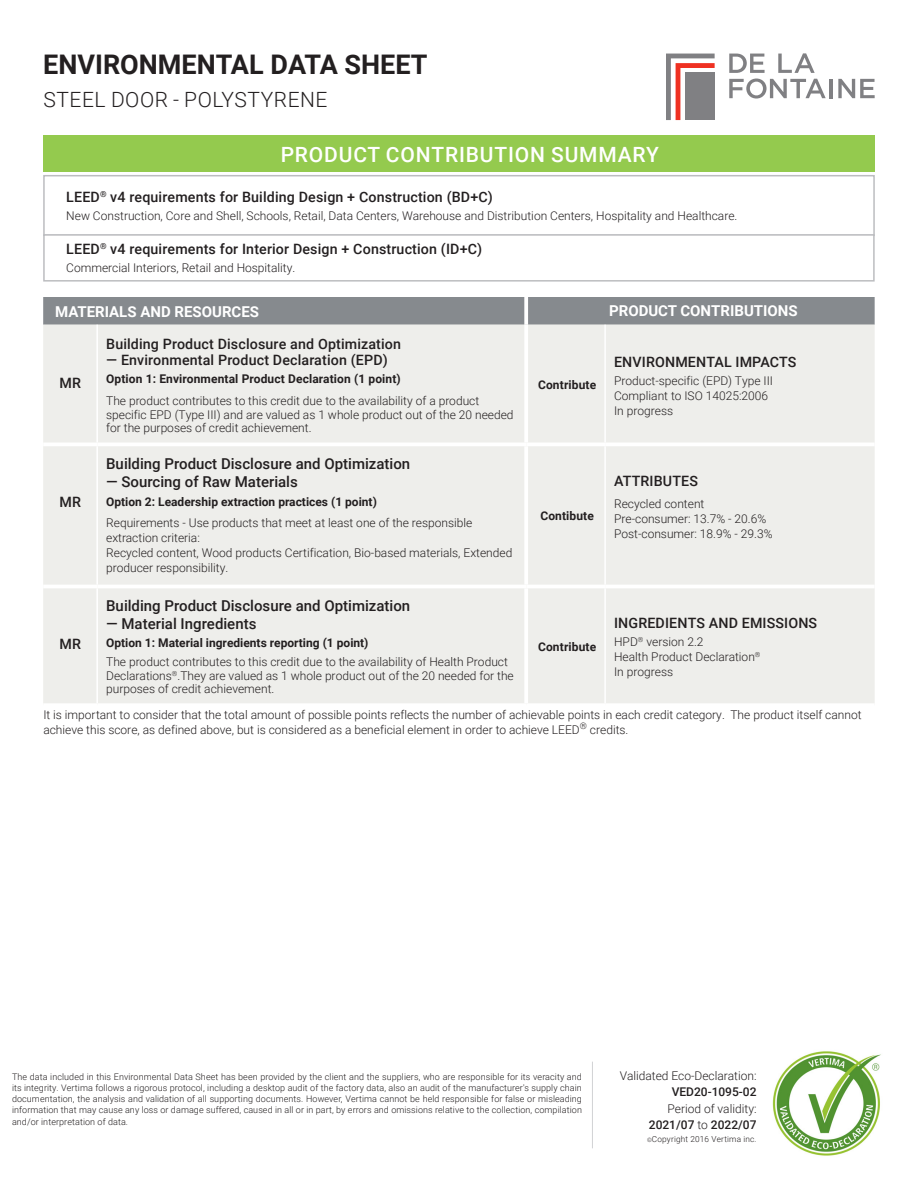
<style>
.page{position:relative;width:918px;height:1188px;background:#fff}
.page>*{position:absolute;margin:0;border:0;box-sizing:border-box;transform-origin:0 0}
.t1{font:700 27px "Roboto";color:#231f20}
.t2{font:500 21px "Roboto";letter-spacing:.04em;color:#fff}
.t3{font:300 21px "Roboto";letter-spacing:.025em;color:#231f20}
.t4{font:500 15px "Roboto";color:#231f20}
.t5{font:700 15px "Roboto";color:#fff}
.t6{font:500 14.25px "Roboto";letter-spacing:.01em;color:#231f20}
.t7{font:300 12px/15px "Roboto";color:#231f20}
.t8{font:700 12px "Roboto";color:#231f20}
.t9{font:500 12px "Roboto";color:#231f20}
.t10{font:300 9px/11.2px "Roboto";letter-spacing:.01em;color:#231f20;text-align:justify}
.t11{font:300 8.25px "Roboto";letter-spacing:.02em;color:#231f20}
.s1{font-weight:500}
.s2{font-size:6px}
</style>
<div class="page">
<img style="left:772px;top:1051px;width:109px;height:105px">
<div style="left:43px;top:175px;width:832px;height:61px;border:2px solid #bcbdc0"></div>
<div style="left:43px;top:234px;width:832px;height:48px;border:2px solid #bcbdc0"></div>
<div style="left:43px;top:135px;width:832px;height:37px;background:#94ca4e"></div>
<hr style="left:592px;top:1062px;width:1px;height:86px;background:#d1d2d4">
<div style="left:43px;top:297px;width:832px;height:28px;background:#868a8e"></div>
<div style="left:43px;top:325px;width:832px;height:378px;background:#eeeeeb"></div>
<hr style="left:96px;top:325px;width:2px;height:118px;background:#fff">
<hr style="left:96px;top:446px;width:2px;height:139px;background:#fff">
<hr style="left:96px;top:588px;width:2px;height:115px;background:#fff">
<hr style="left:604px;top:325px;width:2px;height:118px;background:#fff">
<hr style="left:604px;top:446px;width:2px;height:139px;background:#fff">
<hr style="left:604px;top:588px;width:2px;height:115px;background:#fff">
<svg style="left:524px;top:297px;width:4px;height:28px"></svg>
<hr style="left:524px;top:325px;width:4px;height:118px;background:#fff">
<hr style="left:524px;top:446px;width:4px;height:139px;background:#fff">
<hr style="left:524px;top:588px;width:4px;height:115px;background:#fff">
<hr style="left:43px;top:443px;width:54px;height:3px;background:#fff">
<hr style="left:97px;top:443px;width:429px;height:3px;background:#fff">
<hr style="left:526px;top:443px;width:79px;height:3px;background:#fff">
<hr style="left:605px;top:443px;width:270px;height:3px;background:#fff">
<hr style="left:43px;top:585px;width:54px;height:3px;background:#fff">
<hr style="left:97px;top:585px;width:429px;height:3px;background:#fff">
<hr style="left:526px;top:585px;width:79px;height:3px;background:#fff">
<hr style="left:605px;top:585px;width:270px;height:3px;background:#fff">
<svg style="left:729px;top:54px;width:36px;height:19px"></svg>
<svg style="left:778px;top:53px;width:37px;height:20px"></svg>
<svg style="left:729px;top:79px;width:97px;height:20px"></svg>
<hr style="left:830px;top:79px;width:3px;height:19px;background:#808083">
<svg style="left:838px;top:79px;width:37px;height:19px"></svg>
<svg style="left:666px;top:54px;width:49px;height:66px"></svg>
<h1 class="t1" style="left:43px;top:46px;width:386px">ENVIRONMENTAL DATA SHEET</h1>
<h2 class="t3" style="left:44px;top:85px;width:285px">STEEL DOOR - POLYSTYRENE</h2>
<h2 class="t2" style="left:281px;top:140px;width:380px">PRODUCT CONTRIBUTION SUMMARY</h2>
<p class="t6" style="left:66px;top:187px;width:428px">LEED<sup>®</sup> v4 requirements for Building Design + Construction (BD+C)</p>
<p class="t7" style="left:66px;top:207px;width:673px">New Construction, Core and Shell, Schools, Retail, Data Centers, Warehouse and Distribution Centers, Hospitality and Healthcare.</p>
<p class="t6" style="left:66px;top:239px;width:417px">LEED<sup>®</sup> v4 requirements for Interior Design + Construction (ID+C)</p>
<p class="t7" style="left:66px;top:260px;width:231px">Commercial Interiors, Retail and Hospitality.</p>
<p class="t5" style="left:55px;top:301px;width:205px">MATERIALS AND RESOURCES</p>
<p class="t5" style="left:609px;top:301px;width:190px">PRODUCT CONTRIBUTIONS</p>
<p class="t6" style="left:59px;top:373px;width:23px">MR</p>
<p class="t6" style="left:59px;top:492px;width:23px">MR</p>
<p class="t6" style="left:106px;top:334px;width:296px">Building Product Disclosure and Optimization</p>
<p class="t6" style="left:106px;top:350px;width:283px">— Environmental Product Declaration (EPD)</p>
<p class="t8" style="left:106px;top:370px;width:296px">Option 1: Environmental Product Declaration (1 point)</p>
<p class="t7" style="left:106px;top:394px;width:409px;line-height:13.5px">The product contributes to this credit due to the availability of a product specific EPD (Type III) and are valued as 1 whole product out of the 20 needed for the purposes of credit achievement.</p>
<p class="t4" style="left:106px;top:453px;width:306px">Building Product Disclosure and Optimization</p>
<p class="t4" style="left:106px;top:471px;width:193px">— Sourcing of Raw Materials</p>
<p class="t8" style="left:106px;top:494px;width:272px">Option 2: Leadership extraction practices (1 point)</p>
<p class="t7" style="left:106px;top:515px;width:408px">Requirements - Use products that meet at least one of the responsible extraction criteria:<br>Recycled content, Wood products Certification, Bio-based materials, Extended producer responsibility.</p>
<p class="t8" style="left:538px;top:377px;width:60px">Contribute</p>
<p class="t6" style="left:614px;top:351px;width:184px">ENVIRONMENTAL IMPACTS</p>
<p class="t7" style="left:614px;top:372px;width:161px">Product-specific (EPD) Type III<br>Compliant to ISO 14025:2006<br>In progress</p>
<p class="t8" style="left:540px;top:508px;width:55px">Contibute</p>
<p class="t6" style="left:614px;top:471px;width:85px">ATTRIBUTES</p>
<p class="t7" style="left:614px;top:496px;width:160px">Recycled content<br>Pre-consumer: 13.7% - 20.6%<br>Post-consumer: 18.9% - 29.3%</p>
<p class="t4" style="left:106px;top:595px;width:306px">Building Product Disclosure and Optimization</p>
<p class="t4" style="left:106px;top:613px;width:152px">— Material Ingredients</p>
<p class="t8" style="left:106px;top:634px;width:264px">Option 1: Material ingredients reporting (1 point)</p>
<p class="t7" style="left:106px;top:655px;width:409px;line-height:13.5px">The product contributes to this credit due to the availability of Health Product<br>Declarations<sup>®</sup>.They are valued as 1 whole product out of the 20 needed for the purposes of credit achievement.</p>
<p class="t6" style="left:614px;top:613px;width:205px">INGREDIENTS AND EMISSIONS</p>
<p class="t7" style="left:614px;top:634px;width:148px">HPD<sup>®</sup> version 2.2<br>Health Product Declaration<sup>®<br></sup>In progress</p>
<p class="t7" style="left:43px;top:706px;width:820px">It is important to consider that the total amount of possible points reflects the number of achievable points in each credit category. The product itself cannot achieve this score, as defined above, but is considered as a beneficial element in order to achieve LEED<sup>®</sup> credits.</p>
<p class="t6" style="left:59px;top:634px;width:23px">MR</p>
<p class="t8" style="left:538px;top:638px;width:60px">Contribute</p>
<p class="t10" style="left:12px;top:1070px;width:571px">The data included in this Environmental Data Sheet has been provided by the client and the suppliers, who are responsible for its veracity and its integrity. Vertima follows a rigorous protocol, including a desktop audit of the factory data, also an audit of the manufacturer's supply chain documentation, the analysis and validation of all supporting documents. However, Vertima cannot be held responsible for false or misleading information that may cause any loss or damage suffered, caused in all or in part, by errors and omissions relative to the collection, compilation and/or interpretation of data.</p>
<p class="t7" style="left:620px;top:1067px;width:138px">Validated Eco-Declaration:</p>
<p class="t9" style="left:672px;top:1083px;width:86px">VED20-1095-02</p>
<p class="t7" style="left:649px;top:1100px;width:109px;line-height:16.5px;text-align:right">Period of validity:<br><span class="s1">2021/07</span> to <span class="s1">2022/07</span></p>
<p class="t11" style="left:647px;top:1133px;width:111px"><span class="s2">©</span>Copyright 2016 Vertima inc.</p>
</div>
